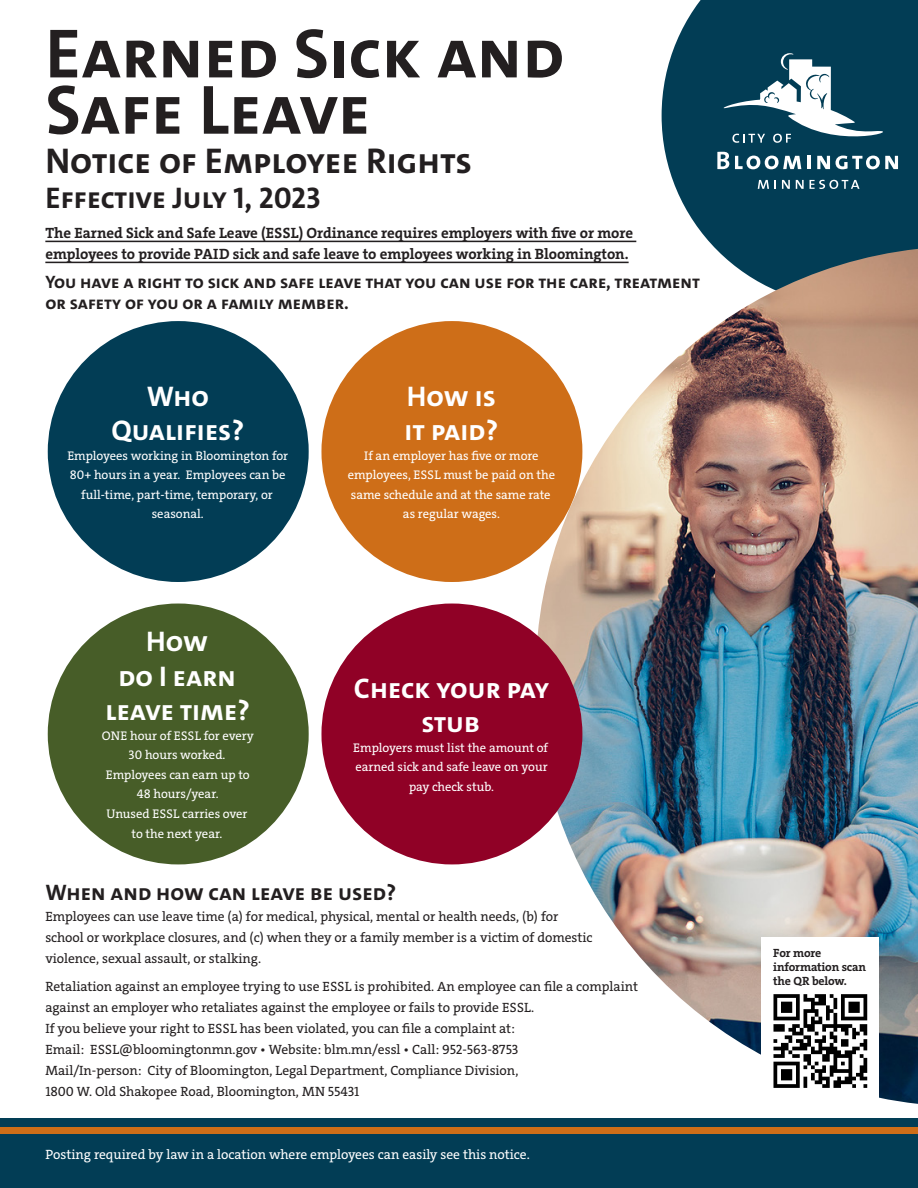
<style>
.page{position:relative;width:918px;height:1188px;background:#fff}
.page>*{position:absolute;margin:0;border:0;box-sizing:border-box;transform-origin:0 0}
.t1{font:700 70.35px/56.2px "The Sans";color:#231f20}
.t2{font:700 36px "The Sans";color:#231f20}
.t3{font:700 30px "The Sans";color:#231f20}
.t4{font:700 28.5px/34.2px "The Sans";color:#fff;text-align:center}
.t5{font:700 22.5px "The Sans";color:#231f20}
.t6{font:700 18px/21.6px "The Sans";color:#231f20}
.t7{font:700 15px/21px "The Serif";color:#231f20}
.t8{font:13.5px/21px "The Serif";color:#231f20}
.t9{font:13.5px "The Serif";color:#fff}
.t10{font:12.6px/19.5px "The Serif";color:#fff;text-align:center}
.t11{font:700 12px/14.4px "The Serif";letter-spacing:-.015em;color:#231f20}
.s1{font-size:12.75px}
</style>
<div class="page">
<svg style="left:662px;top:0;width:256px;height:249px;background:#184e64"></svg>
<div style="left:0;top:1119px;width:918px;height:69px;background:#023d55"></div>
<div style="left:0;top:1128px;width:918px;height:6px;background:#ce6e18"></div>
<svg style="left:758px;top:180px;width:11px;height:9px"></svg>
<svg style="left:782px;top:180px;width:8px;height:9px"></svg>
<svg style="left:796px;top:180px;width:8px;height:9px"></svg>
<svg style="left:810px;top:180px;width:50px;height:9px"></svg>
<svg style="left:717px;top:53px;width:191px;height:116px"></svg>
<hr style="left:45px;top:241px;width:591px;height:1px;background:#231f20">
<hr style="left:45px;top:262px;width:584px;height:1px;background:#231f20">
<img style="left:536px;top:249px;width:382px;height:855px">
<div style="left:48px;top:321px;width:261px;height:261px;background:#023d55;border-radius:50%"></div>
<div style="left:48px;top:604px;width:261px;height:260px;background:#475d28;border-radius:50%"></div>
<div style="left:321px;top:321px;width:261px;height:261px;background:#ce6e18;border-radius:50%"></div>
<div style="left:321px;top:604px;width:261px;height:260px;background:#900126;border-radius:50%"></div>
<div style="left:762px;top:937px;width:117px;height:164px;background:#fff"></div>
<svg style="left:773px;top:994px;width:94px;height:94px"></svg>
<p class="t1" style="left:45px;top:26px;width:520px">Earned Sick and<br>Safe Leave</p>
<p class="t2" style="left:45px;top:138px;width:428px">Notice of Employee Rights</p>
<p class="t3" style="left:45px;top:178px;width:277px">Effective July 1, 2023</p>
<p class="t7" style="left:45px;top:223px;width:589px">The Earned Sick and Safe Leave (ESSL) Ordinance requires employers with five or more employees to provide PAID sick and safe leave to employees working in Bloomington.</p>
<p class="t6" style="left:45px;top:271px;width:656px">You have a right to sick and safe leave that you can use for the care, treatment or safety of you or a family member.</p>
<p class="t4" style="left:111px;top:379px;width:134px">Who<br>Qualifies?</p>
<p class="t10" style="left:67px;top:446px;width:222px">Employees working in Bloomington for<br>80+ hours in a year. Employees can be full-time, part-time, temporary, or seasonal.</p>
<p class="t4" style="left:105px;top:625px;width:146px">How<br>do I earn leave time?</p>
<p class="t10" style="left:102px;top:726px;width:154px">ONE hour of ESSL for every<br>30 hours worked.</p>
<p class="t10" style="left:106px;top:765px;width:145px">Employees can earn up to<br>48 hours/year.</p>
<p class="t10" style="left:107px;top:804px;width:142px">Unused ESSL carries over to the next <span class="s1">year.</span></p>
<p class="t4" style="left:405px;top:379px;width:95px;text-align:left">How is it paid?</p>
<p class="t10" style="left:348px;top:446px;width:209px">If an employer has five or more employees, ESSL must be paid on the same schedule and at the same rate as regular wages.</p>
<p class="t4" style="left:354px;top:672px;width:197px">Check your pay stub</p>
<p class="t10" style="left:353px;top:738px;width:196px">Employers must list the amount of earned sick and safe leave on your pay check stub.</p>
<p class="t5" style="left:45px;top:878px;width:353px">When and how can leave be used?</p>
<p class="t8" style="left:45px;top:906px;width:549px">Employees can use leave time (a) for medical, physical, mental or health needs, (b) for school or workplace closures, and (c) when they or a family member is a victim of domestic violence, sexual assault, or stalking.</p>
<p class="t8" style="left:45px;top:976px;width:594px">Retaliation against an employee trying to use ESSL is prohibited. An employee can file a complaint against an employer who retaliates against the employee or fails to provide ESSL.</p>
<p class="t8" style="left:45px;top:1018px;width:471px">If you believe your right to ESSL has been violated, you can file a complaint at:</p>
<p class="t8" style="left:45px;top:1039px;width:475px">Email: ESSL@bloomingtonmn.gov • Website: blm.mn/essl • Call: 952-563-8753</p>
<p class="t8" style="left:45px;top:1060px;width:475px">Mail/In-person: City of Bloomington, Legal Department, Compliance Division,<br>1800 W. Old Shakopee Road, Bloomington, MN 55431</p>
<p class="t9" style="left:45px;top:1146px;width:486px">Posting required by law in a location where employees can easily see this notice.</p>
<p class="t11" style="left:773px;top:945px;width:94px">For more information scan the QR below.</p>
</div>
